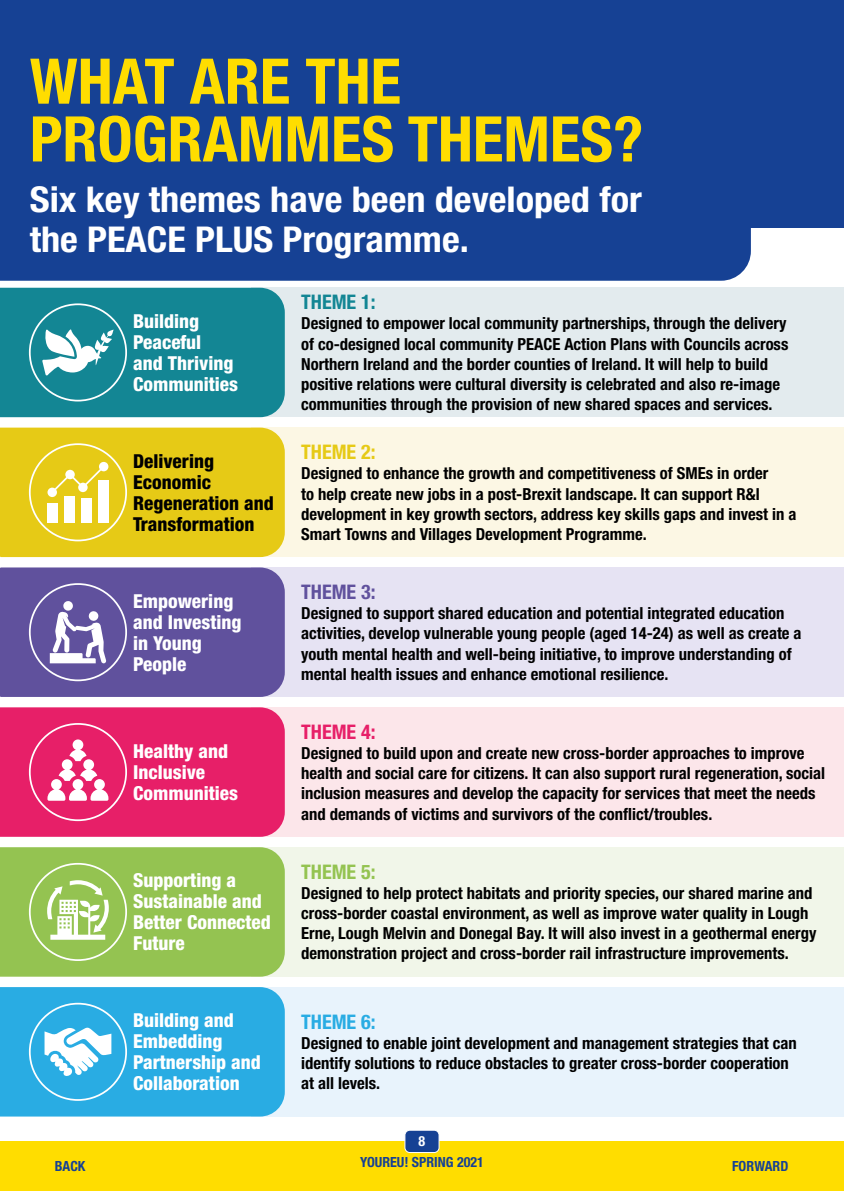
<style>
.page{position:relative;width:844px;height:1191px;background:#fff}
.page>*{position:absolute;margin:0;border:0;box-sizing:border-box;transform-origin:0 0}
.H2_-_Subheads{font:700 condensed 63px/57.8px "Helvetica Neue LT Std";color:#fd0}
.P_-_Body_text{font:700 condensed 35.52px/39.6px "Helvetica Neue LT Std";color:#fff;scale:1.08 1}
.H2_-_Subheads-2{font:700 condensed 20.12px "Helvetica Neue LT Std";color:#138694}
.H2_-_Subheads-3{font:700 condensed 20.12px "Helvetica Neue LT Std";color:#e6ca16}
.H2_-_Subheads-4{font:700 condensed 20.12px "Helvetica Neue LT Std";color:#60519d}
.H2_-_Subheads-5{font:700 condensed 20.12px "Helvetica Neue LT Std";color:#e71f68}
.H2_-_Subheads-6{font:700 condensed 20.12px "Helvetica Neue LT Std";color:#94c351}
.H2_-_Subheads-7{font:700 condensed 20.12px "Helvetica Neue LT Std";color:#29ace3}
.P_-_Body_text-2{font:800 condensed 19.25px/21px "Helvetica Neue LT Std";color:#fff}
.P_-_Body_text-3{font:800 condensed 19.25px/21px "Helvetica Neue LT Std";color:#000}
.P_-_Body_text-4{font:700 condensed 16.62px/20.1px "Helvetica Neue LT Std";color:#000}
.t1{font:700 condensed 14px "Helvetica Neue LT Std";color:#164194}
.t2{font:700 condensed 14px "Helvetica Neue LT Std";color:#fff}
</style>
<div class="page">
<div style="left:252px;top:288px;width:591px;height:129px;background:#e3ebee"></div>
<div style="left:252px;top:427px;width:591px;height:130px;background:#fcf7e4"></div>
<div style="left:252px;top:567px;width:591px;height:130px;background:#e6e3f3"></div>
<div style="left:252px;top:707px;width:591px;height:130px;background:#fce6ea"></div>
<div style="left:252px;top:847px;width:591px;height:129px;background:#f1f6e9"></div>
<div style="left:252px;top:987px;width:591px;height:129px;background:#e8f3fc"></div>
<div style="left:0;top:0;width:843px;height:227px;background:#164194"></div>
<div style="left:0;top:227px;width:750px;height:54px;background:#164194"></div>
<svg style="left:0;top:288px;width:285px;height:129px;background:#218d9a"></svg>
<div style="left:0;top:427px;width:285px;height:130px;background:#e6ca16"></div>
<div style="left:98px;top:480px;width:10px;height:43px;background:#fff"></div>
<div style="left:81px;top:498px;width:11px;height:25px;background:#fff"></div>
<div style="left:64px;top:496px;width:11px;height:27px;background:#fff"></div>
<div style="left:47px;top:503px;width:11px;height:20px;background:#fff"></div>
<svg style="left:0;top:567px;width:285px;height:130px;background:#6a5ba3"></svg>
<svg style="left:0;top:707px;width:285px;height:130px;background:#e82d71"></svg>
<svg style="left:0;top:847px;width:285px;height:129px;background:#9ac65b"></svg>
<svg style="left:0;top:987px;width:285px;height:129px;background:#38b1e5"></svg>
<div style="left:0;top:1141px;width:843px;height:50px;background:#fd0"></div>
<div style="left:405px;top:1130px;width:34px;height:22px;background:#164194;border-radius:5px"></div>
<div style="left:404px;top:1130px;width:35px;height:22px;border:1px solid #fff;border-radius:5px"></div>
<h2 class="H2_-_Subheads" style="left:30px;top:52px;width:615px">WHAT ARE THE<br>PROGRAMMES THEMES?</h2>
<p class="P_-_Body_text" style="left:30px;top:179px;width:568px">Six key themes have been developed for the PEACE PLUS Programme.</p>
<p class="P_-_Body_text-2" style="left:133px;top:310px;width:68px">Building</p>
<p class="P_-_Body_text-2" style="left:133px;top:331px;width:70px">Peaceful</p>
<p class="P_-_Body_text-2" style="left:133px;top:352px;width:102px">and Thriving</p>
<p class="P_-_Body_text-2" style="left:133px;top:373px;width:106px">Communities</p>
<p class="P_-_Body_text-3" style="left:133px;top:450px;width:142px">Delivering<br>Economic<br>Regeneration and<br>Transformation</p>
<p class="P_-_Body_text-2" style="left:133px;top:590px;width:102px">Empowering</p>
<p class="P_-_Body_text-2" style="left:133px;top:611px;width:110px">and Investing</p>
<p class="P_-_Body_text-2" style="left:133px;top:632px;width:70px">in Young<br>People</p>
<p class="P_-_Body_text-2" style="left:133px;top:740px;width:96px">Healthy and</p>
<p class="P_-_Body_text-2" style="left:133px;top:761px;width:73px">Inclusive</p>
<p class="P_-_Body_text-2" style="left:133px;top:782px;width:106px">Communities</p>
<p class="P_-_Body_text-2" style="left:133px;top:869px;width:139px">Supporting a<br>Sustainable and<br>Better Connected<br>Future</p>
<p class="P_-_Body_text-2" style="left:133px;top:1009px;width:102px">Building and</p>
<p class="P_-_Body_text-2" style="left:133px;top:1030px;width:91px">Embedding</p>
<p class="P_-_Body_text-2" style="left:133px;top:1051px;width:129px">Partnership and</p>
<p class="P_-_Body_text-2" style="left:133px;top:1072px;width:108px">Collaboration</p>
<h2 class="H2_-_Subheads-2" style="left:301px;top:290px;width:76px">THEME 1:</h2>
<p class="P_-_Body_text-4" style="left:301px;top:313px;width:488px">Designed to empower local community partnerships, through the delivery of co-designed local community PEACE Action Plans with Councils across Northern Ireland and the border counties of Ireland. It will help to build positive relations were cultural diversity is celebrated and also re-image communities through the provision of new shared spaces and services.</p>
<h2 class="H2_-_Subheads-3" style="left:301px;top:440px;width:76px">THEME 2:</h2>
<p class="P_-_Body_text-4" style="left:301px;top:463px;width:496px">Designed to enhance the growth and competitiveness of SMEs in order<br>to help create new jobs in a post-Brexit landscape. It can support R&amp;l development in key growth sectors, address key skills gaps and invest in a Smart Towns and Villages Development Programme.</p>
<h2 class="H2_-_Subheads-4" style="left:301px;top:580px;width:76px">THEME 3:</h2>
<p class="P_-_Body_text-4" style="left:301px;top:603px;width:502px">Designed to support shared education and potential integrated education activities, develop vulnerable young people (aged 14-24) as well as create a youth mental health and well-being initiative, to improve understanding of mental health issues and enhance emotional resilience.</p>
<h2 class="H2_-_Subheads-5" style="left:301px;top:719px;width:76px">THEME 4:</h2>
<p class="P_-_Body_text-4" style="left:301px;top:743px;width:525px">Designed to build upon and create new cross-border approaches to improve health and social care for citizens. It can also support rural regeneration, social inclusion measures and develop the capacity for services that meet the needs and demands of victims and survivors of the conflict/troubles.</p>
<h2 class="H2_-_Subheads-6" style="left:301px;top:859px;width:76px">THEME 5:</h2>
<p class="P_-_Body_text-4" style="left:301px;top:882px;width:516px">Designed to help protect habitats and priority species, our shared marine and cross-border coastal environment, as well as improve water quality in Lough Erne, Lough Melvin and Donegal Bay. It will also invest in a geothermal energy demonstration project and cross-border rail infrastructure improvements.</p>
<h2 class="H2_-_Subheads-7" style="left:301px;top:1009px;width:76px">THEME 6:</h2>
<p class="P_-_Body_text-4" style="left:301px;top:1032px;width:497px">Designed to enable joint development and management strategies that can identify solutions to reduce obstacles to greater cross-border cooperation at all levels.</p>
<p class="t2" style="left:418px;top:1132px;width:8px">8</p>
<p class="t1" style="left:55px;top:1157px;width:32px">BACK</p>
<p class="t1" style="left:360px;top:1153px;width:125px">YOUREU! SPRING 2021</p>
<p class="t1" style="left:732px;top:1157px;width:58px">FORWARD</p>
</div>
